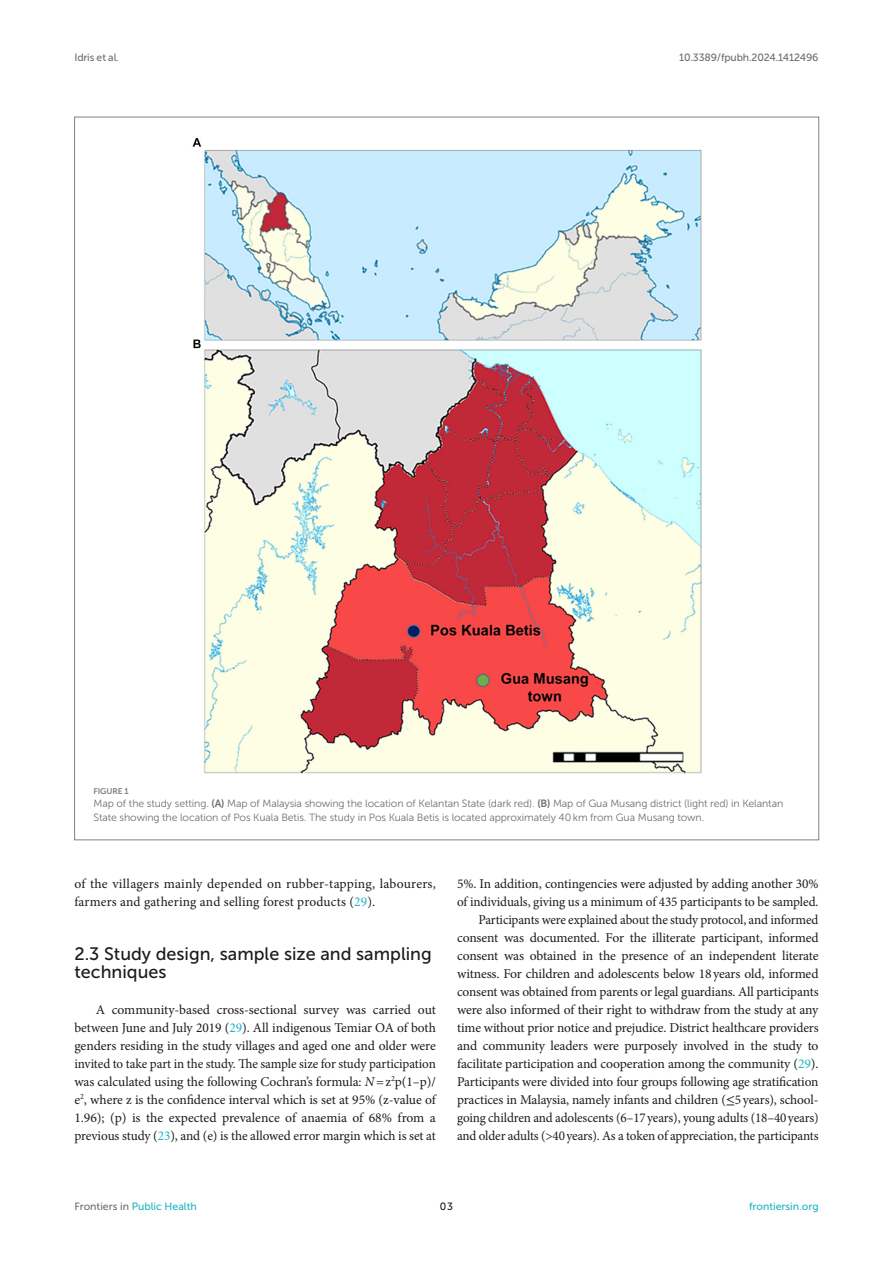
<style>
.page{position:relative;width:893px;height:1263px;background:#fff}
.page>*{position:absolute;margin:0;border:0;box-sizing:border-box;transform-origin:0 0}
.HEAD_2{font:18px/18px "Museo Sans 500";color:#1b1c1b}
.TEXT{font:13.5px/18px "Minion Pro";letter-spacing:-.015em;color:#1b1c1b;text-align:justify}
.TEXT_FLUSH{font:13.5px/18px "Minion Pro";letter-spacing:-.005em;color:#1b1c1b;text-align:justify}
.TEXT_FLUSH-2{font:13.5px/18px "Minion Pro";letter-spacing:.015em;color:#1b1c1b}
.FIG_LEG{font:10.5px/13.5px "Museo Sans 300";letter-spacing:-.01em;color:#706f70}
.t1{font:10.5px "Museo Sans 500";color:#1db5c3}
.t2{font:10.5px "Museo Sans 500";letter-spacing:-.015em;color:#706f70}
.t3{font:10.5px "Museo Sans 500";color:#1b1c1b}
.FIG_HD{font:8.25px "Museo Sans 700";letter-spacing:-.01em;color:#7e7f7f}
.s1{font-family:"Museo Sans 700"}
.s2{color:#1db5c3}
.s3{font-style:italic}
.s4{font-family:"STIX General"}
.s5{color:#706f70}
</style>
<div class="page">
<img style="left:192px;top:138px;width:510px;height:636px">
<p class="t2" style="left:74px;top:51px;width:46px">Idris et al.</p>
<p class="t2" style="left:679px;top:51px;width:141px">10.3389/fpubh.2024.1412496</p>
<p class="FIG_HD" style="left:94px;top:786px;width:37px">FIGURE 1</p>
<p class="FIG_LEG" style="left:94px;top:797px;width:691px">Map of the study setting. <span class="s1">(A)</span> Map of Malaysia showing the location of Kelantan State (dark red). <span class="s1">(B)</span> Map of Gua Musang district (light red) in Kelantan<br>State showing the location of Pos Kuala Betis. The study in Pos Kuala Betis is located approximately 40 km from Gua Musang town.</p>
<p class="TEXT_FLUSH-2" style="left:74px;top:875px;width:363px">of the villagers mainly depended on rubber-tapping, labourers, farmers and gathering and selling forest products (<span class="s2">29</span>).</p>
<p class="HEAD_2" style="left:74px;top:945px;width:359px">2.3 Study design, sample size and sampling techniques</p>
<p class="TEXT_FLUSH" style="left:74px;top:1001px;width:363px;text-indent:21px">A community-based cross-sectional survey was carried out between June and July 2019 (<span class="s2">29</span>). All indigenous Temiar OA of both genders residing in the study villages and aged one and older were invited to take part in the study. The sample size for study participation was calculated using the following Cochran’s formula: <span class="s3">N</span>=z<sup>2</sup>p(1–p)/ e<sup>2</sup>, where z is the confidence interval which is set at 95% (z-value of 1.96); (p) is the expected prevalence of anaemia of 68% from a previous study (<span class="s2">23</span>), and (e) is the allowed error margin which is set at</p>
<p class="TEXT_FLUSH" style="left:457px;top:875px;width:363px">5%. In addition, contingencies were adjusted by adding another 30% of individuals, giving us a minimum of 435 participants to be sampled.</p>
<p class="TEXT" style="left:457px;top:911px;width:363px;text-indent:21px">Participants were explained about the study protocol, and informed consent was documented. For the illiterate participant, informed consent was obtained in the presence of an independent literate witness. For children and adolescents below 18years old, informed consent was obtained from parents or legal guardians. All participants were also informed of their right to withdraw from the study at any time without prior notice and prejudice. District healthcare providers and community leaders were purposely involved in the study to facilitate participation and cooperation among the community (<span class="s2">29</span>).<br>Participants were divided into four groups following age stratification practices in Malaysia, namely infants and children (<span class="s4">≤</span>5years), school&shy;going children and adolescents (6–17years), young adults (18–40years) and older adults (&gt;40years). As a token of appreciation, the participants</p>
<p class="t1" style="left:74px;top:1200px;width:124px"><span class="s5">Frontiers in</span> Public Health</p>
<p class="t3" style="left:440px;top:1200px;width:15px">03</p>
<p class="t1" style="left:749px;top:1200px;width:71px">frontiersin.org</p>
</div>
